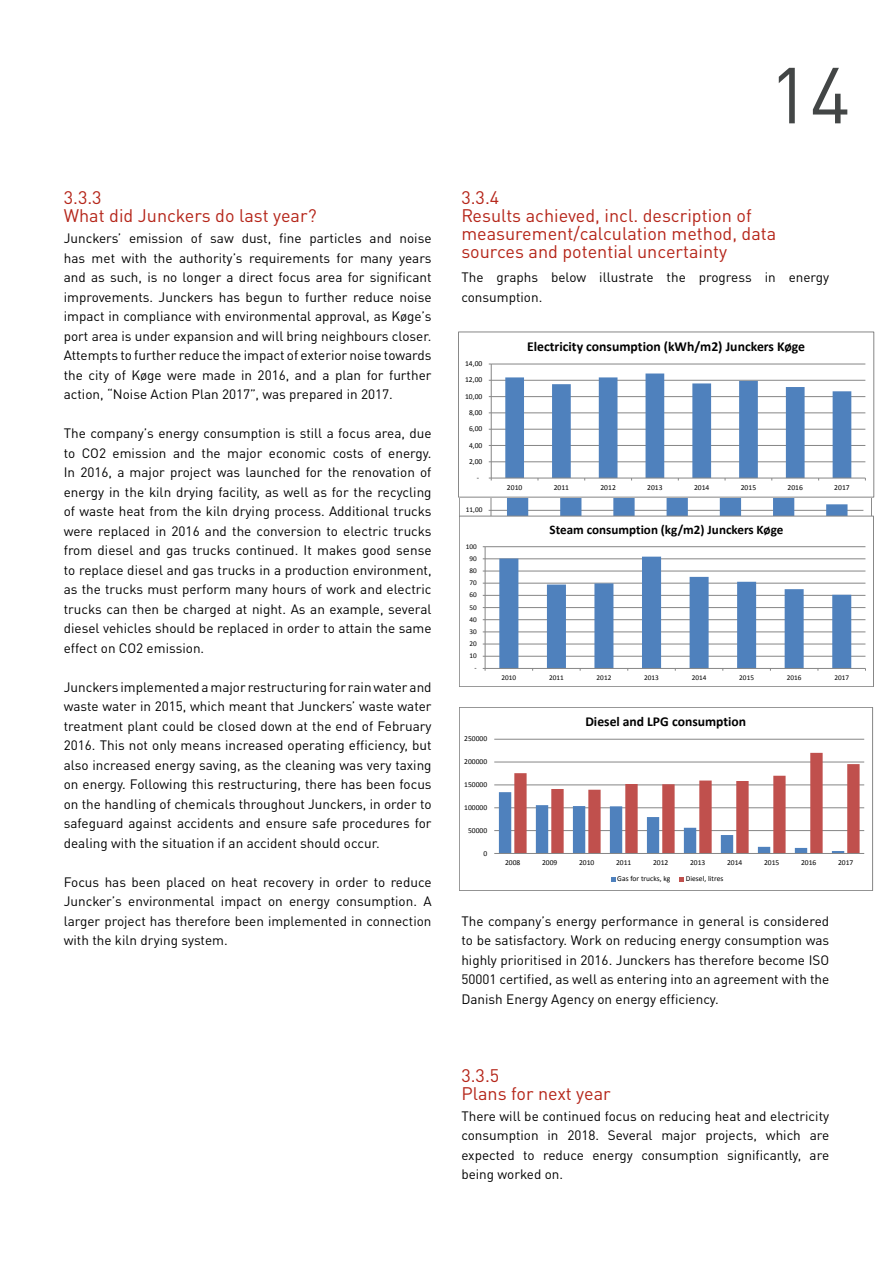
<style>
.page{position:relative;width:893px;height:1263px;background:#fff}
.page>*{position:absolute;margin:0;border:0;box-sizing:border-box;transform-origin:0 0}
.t1{font:78px "DIN Pro";color:#434646}
.t2{font:18px/18px "DIN Pro";color:#b52519}
.t3{font:700 13.65px "Calibri";color:#000}
.t4{font:13.5px/19.5px "DIN Pro";color:#000;text-align:justify}
.t5{font:700 13.05px "Calibri";color:#000}
.t6{font:7.65px "Calibri";color:#000}
.t7{font:7.5px "Calibri";color:#000}
.t8{font:7.35px "Calibri";color:#000}
.t9{font:7.2px "Calibri";color:#000}
</style>
<div class="page">
<hr style="left:491px;top:510px;width:372px;height:1px;background:#868686">
<hr style="left:491px;top:440px;width:1px;height:106px;background:#868686">
<hr style="left:491px;top:461px;width:374px;height:1px;background:#868686">
<hr style="left:491px;top:445px;width:374px;height:1px;background:#868686">
<hr style="left:491px;top:429px;width:374px;height:1px;background:#868686">
<hr style="left:491px;top:413px;width:374px;height:1px;background:#868686">
<hr style="left:491px;top:396px;width:374px;height:1px;background:#868686">
<hr style="left:491px;top:380px;width:374px;height:1px;background:#868686">
<hr style="left:491px;top:364px;width:374px;height:1px;background:#868686">
<hr style="left:491px;top:364px;width:1px;height:114px;background:#868686">
<hr style="left:491px;top:478px;width:374px;height:1px;background:#868686">
<svg style="left:489px;top:475px;width:3px;height:5px"></svg>
<svg style="left:505px;top:373px;width:346px;height:143px"></svg>
<div style="left:459px;top:516px;width:414px;height:170px;background:#fff"></div>
<hr style="left:485px;top:656px;width:380px;height:1px;background:#868686">
<hr style="left:485px;top:644px;width:380px;height:1px;background:#868686">
<hr style="left:485px;top:632px;width:380px;height:1px;background:#868686">
<hr style="left:485px;top:619px;width:380px;height:1px;background:#868686">
<hr style="left:485px;top:607px;width:380px;height:1px;background:#868686">
<hr style="left:485px;top:595px;width:380px;height:1px;background:#868686">
<hr style="left:485px;top:583px;width:380px;height:1px;background:#868686">
<hr style="left:485px;top:571px;width:380px;height:1px;background:#868686">
<hr style="left:485px;top:558px;width:380px;height:1px;background:#868686">
<hr style="left:485px;top:546px;width:380px;height:1px;background:#868686">
<hr style="left:485px;top:547px;width:1px;height:121px;background:#868686">
<svg style="left:483px;top:546px;width:9px;height:2px"></svg>
<hr style="left:485px;top:668px;width:380px;height:1px;background:#868686">
<svg style="left:499px;top:557px;width:352px;height:114px"></svg>
<div style="left:459px;top:516px;width:415px;height:171px;border:1px solid #868686"></div>
<hr style="left:494px;top:830px;width:370px;height:1px;background:#868686">
<hr style="left:494px;top:807px;width:370px;height:1px;background:#868686">
<hr style="left:494px;top:785px;width:370px;height:1px;background:#868686">
<hr style="left:494px;top:762px;width:370px;height:1px;background:#868686">
<hr style="left:494px;top:739px;width:370px;height:1px;background:#868686">
<svg style="left:499px;top:753px;width:361px;height:100px"></svg>
<hr style="left:494px;top:853px;width:370px;height:1px;background:#868686">
<svg style="left:611px;top:877px;width:4px;height:4px"></svg>
<svg style="left:680px;top:877px;width:4px;height:4px"></svg>
<div style="left:459px;top:707px;width:414px;height:184px;border:1px solid #868686"></div>
<h2 class="t2" style="left:64px;top:187px;width:254px">3.3.3<br>What did Junckers do last year?</h2>
<p class="t4" style="left:64px;top:228px;width:369px">Junckers’ emission of saw dust, fine particles and noise has met with the authority’s requirements for many years and as such, is no longer a direct focus area for significant improvements. Junckers has begun to further reduce noise impact in compliance with environmental approval, as Køge’s port area is under expansion and will bring neighbours closer.<br>Attempts to further reduce the impact of exterior noise towards the city of Køge were made in 2016, and a plan for further action, “Noise Action Plan 2017”, was prepared in 2017.</p>
<p class="t4" style="left:64px;top:423px;width:369px">The company’s energy consumption is still a focus area, due to CO2 emission and the major economic costs of energy.<br>In 2016, a major project was launched for the renovation of energy in the kiln drying facility, as well as for the recycling of waste heat from the kiln drying process. Additional trucks were replaced in 2016 and the conversion to electric trucks from diesel and gas trucks continued. It makes good sense to replace diesel and gas trucks in a production environment, as the trucks must perform many hours of work and electric trucks can then be charged at night. As an example, several diesel vehicles should be replaced in order to attain the same effect on CO2 emission.</p>
<p class="t4" style="left:64px;top:676px;width:369px">Junckers implemented a major restructuring for rain water and waste water in 2015, which meant that Junckers’ waste water treatment plant could be closed down at the end of February 2016. This not only means increased operating efficiency, but also increased energy saving, as the cleaning was very taxing on energy. Following this restructuring, there has been focus on the handling of chemicals throughout Junckers, in order to safeguard against accidents and ensure safe procedures for dealing with the situation if an accident should occur.</p>
<p class="t4" style="left:64px;top:871px;width:369px">Focus has been placed on heat recovery in order to reduce Juncker’s environmental impact on energy consumption. A larger project has therefore been implemented in connection with the kiln drying system.</p>
<h1 class="t1" style="left:769px;top:36px;width:83px">14</h1>
<h2 class="t2" style="left:461px;top:187px;width:316px">3.3.4<br>Results achieved, incl. description of measurement/calculation method, data sources and potential uncertainty</h2>
<p class="t4" style="left:461px;top:267px;width:369px">The graphs below illustrate the progress in energy consumption.</p>
<p class="t6" style="left:465px;top:359px;width:19px">14,00</p>
<p class="t6" style="left:465px;top:375px;width:19px">12,00</p>
<p class="t6" style="left:465px;top:391px;width:19px">10,00</p>
<p class="t6" style="left:469px;top:408px;width:15px">8,00</p>
<p class="t6" style="left:469px;top:424px;width:15px">6,00</p>
<p class="t6" style="left:469px;top:440px;width:15px">4,00</p>
<p class="t8" style="left:466px;top:452px;width:18px">12,50</p>
<p class="t6" style="left:477px;top:473px;width:4px">-</p>
<p class="t6" style="left:469px;top:457px;width:15px">2,00</p>
<p class="t8" style="left:466px;top:505px;width:18px">11,00</p>
<p class="t8" style="left:466px;top:541px;width:18px">10,00</p>
<p class="t9" style="left:466px;top:542px;width:12px">100</p>
<p class="t9" style="left:469px;top:554px;width:9px">90</p>
<p class="t9" style="left:469px;top:566px;width:9px">80</p>
<p class="t9" style="left:469px;top:578px;width:9px">70</p>
<p class="t9" style="left:469px;top:590px;width:9px">60</p>
<p class="t9" style="left:469px;top:603px;width:9px">50</p>
<p class="t9" style="left:469px;top:615px;width:9px">40</p>
<p class="t9" style="left:469px;top:627px;width:9px">30</p>
<p class="t9" style="left:469px;top:639px;width:9px">20</p>
<p class="t9" style="left:469px;top:651px;width:9px">10</p>
<p class="t9" style="left:474px;top:663px;width:4px">-</p>
<p class="t7" style="left:464px;top:734px;width:24px">250000</p>
<p class="t7" style="left:464px;top:757px;width:24px">200000</p>
<p class="t7" style="left:464px;top:780px;width:24px">150000</p>
<p class="t7" style="left:464px;top:803px;width:24px">100000</p>
<p class="t7" style="left:468px;top:825px;width:21px">50000</p>
<p class="t7" style="left:483px;top:848px;width:5px">0</p>
<p class="t3" style="left:527px;top:337px;width:279px">Electricity consumption (kWh/m2) Junckers Køge</p>
<p class="t6" style="left:507px;top:483px;width:17px">2010</p>
<p class="t6" style="left:554px;top:483px;width:17px">2011</p>
<p class="t6" style="left:600px;top:483px;width:17px">2012</p>
<p class="t6" style="left:647px;top:483px;width:17px">2013</p>
<p class="t6" style="left:694px;top:483px;width:17px">2014</p>
<p class="t6" style="left:741px;top:483px;width:17px">2015</p>
<p class="t6" style="left:787px;top:483px;width:17px">2016</p>
<p class="t6" style="left:834px;top:483px;width:17px">2017</p>
<p class="t5" style="left:549px;top:521px;width:235px">Steam consumption (kg/m2) Junckers Køge</p>
<p class="t9" style="left:501px;top:673px;width:16px">2010</p>
<p class="t9" style="left:549px;top:673px;width:16px">2011</p>
<p class="t9" style="left:597px;top:673px;width:16px">2012</p>
<p class="t9" style="left:644px;top:673px;width:16px">2013</p>
<p class="t9" style="left:692px;top:673px;width:16px">2014</p>
<p class="t9" style="left:739px;top:673px;width:16px">2015</p>
<p class="t9" style="left:787px;top:673px;width:16px">2016</p>
<p class="t9" style="left:834px;top:673px;width:16px">2017</p>
<p class="t3" style="left:585px;top:713px;width:162px">Diesel and LPG consumption</p>
<p class="t7" style="left:505px;top:858px;width:17px">2008</p>
<p class="t7" style="left:542px;top:858px;width:17px">2009</p>
<p class="t7" style="left:579px;top:858px;width:17px">2010</p>
<p class="t7" style="left:616px;top:858px;width:17px">2011</p>
<p class="t7" style="left:653px;top:858px;width:17px">2012</p>
<p class="t7" style="left:690px;top:858px;width:17px">2013</p>
<p class="t7" style="left:727px;top:858px;width:17px">2014</p>
<p class="t7" style="left:764px;top:858px;width:17px">2015</p>
<p class="t7" style="left:801px;top:858px;width:17px">2016</p>
<p class="t7" style="left:838px;top:858px;width:17px">2017</p>
<p class="t7" style="left:617px;top:874px;width:55px">Gas for trucks, kg</p>
<p class="t7" style="left:686px;top:874px;width:39px">Diesel, litres</p>
<p class="t4" style="left:461px;top:910px;width:369px">The company’s energy performance in general is considered to be satisfactory. Work on reducing energy consumption was highly prioritised in 2016. Junckers has therefore become ISO 50001 certified, as well as entering into an agreement with the Danish Energy Agency on energy efficiency.</p>
<h2 class="t2" style="left:461px;top:1065px;width:151px">3.3.5<br>Plans for next year</h2>
<p class="t4" style="left:461px;top:1105px;width:369px">There will be continued focus on reducing heat and electricity consumption in 2018. Several major projects, which are expected to reduce energy consumption significantly, are being worked on.</p>
</div>
